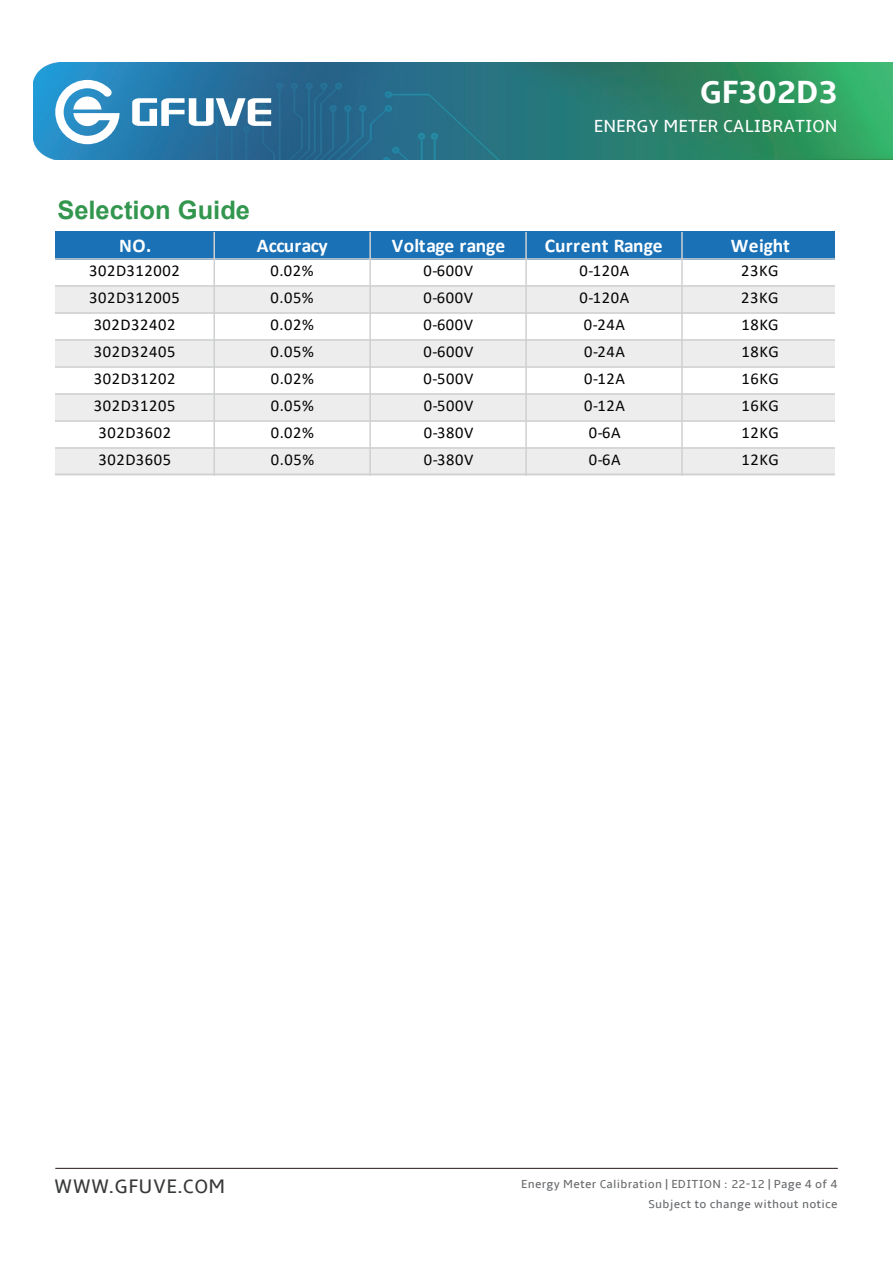
<style>
.page{position:relative;width:893px;height:1263px;background:#fff}
.page>*{position:absolute;margin:0;border:0;box-sizing:border-box;transform-origin:0 0}
.t1{font:700 33px "Amble";color:#fff}
.t2{font:700 25.5px "Arial";color:#33964e}
.t3{font:20.1px "Amble";letter-spacing:.02em;color:#383939}
.t4{font:700 19.5px "Calibri";color:#fff}
.t5{font:700 19.5px "Calibri";letter-spacing:-.03em;color:#fff}
.t6{font:18px "Amble";color:#fff}
.t7{font:16.5px "Calibri";letter-spacing:.04em;color:#030303}
.t8{font:12px/19.8px "Amble";letter-spacing:.02em;color:#67696c;text-align:right}
</style>
<div class="page">
<img style="left:33px;top:63px;width:860px;height:97px">
<svg style="left:55px;top:80px;width:65px;height:64px"></svg>
<svg style="left:132px;top:98px;width:139px;height:28px"></svg>
<hr style="left:55px;top:1168px;width:783px;height:1px;background:#221612">
<div style="left:53px;top:231px;width:162px;height:29px;background:#1a71b6"></div>
<div style="left:213px;top:231px;width:158px;height:29px;background:#1a71b6"></div>
<div style="left:369px;top:231px;width:158px;height:29px;background:#1a71b6"></div>
<div style="left:525px;top:231px;width:158px;height:29px;background:#1a71b6"></div>
<div style="left:681px;top:231px;width:158px;height:29px;background:#1a71b6"></div>
<div style="left:53px;top:285px;width:162px;height:29px;background:#ededed"></div>
<div style="left:213px;top:285px;width:158px;height:29px;background:#ededed"></div>
<div style="left:369px;top:285px;width:158px;height:29px;background:#ededed"></div>
<div style="left:525px;top:285px;width:158px;height:29px;background:#ededed"></div>
<div style="left:681px;top:285px;width:158px;height:29px;background:#ededed"></div>
<div style="left:53px;top:339px;width:162px;height:29px;background:#ededed"></div>
<div style="left:213px;top:339px;width:158px;height:29px;background:#ededed"></div>
<div style="left:369px;top:339px;width:158px;height:29px;background:#ededed"></div>
<div style="left:525px;top:339px;width:158px;height:29px;background:#ededed"></div>
<div style="left:681px;top:339px;width:158px;height:29px;background:#ededed"></div>
<div style="left:53px;top:393px;width:162px;height:29px;background:#ededed"></div>
<div style="left:213px;top:393px;width:158px;height:29px;background:#ededed"></div>
<div style="left:369px;top:393px;width:158px;height:29px;background:#ededed"></div>
<div style="left:525px;top:393px;width:158px;height:29px;background:#ededed"></div>
<div style="left:681px;top:393px;width:158px;height:29px;background:#ededed"></div>
<div style="left:53px;top:447px;width:162px;height:29px;background:#ededed"></div>
<div style="left:213px;top:447px;width:158px;height:29px;background:#ededed"></div>
<div style="left:369px;top:447px;width:158px;height:29px;background:#ededed"></div>
<div style="left:525px;top:447px;width:158px;height:29px;background:#ededed"></div>
<div style="left:681px;top:447px;width:158px;height:29px;background:#ededed"></div>
<hr style="left:54px;top:258px;width:785px;height:2px;background:#cfd0d1">
<hr style="left:54px;top:285px;width:785px;height:2px;background:#cfd0d1">
<hr style="left:54px;top:312px;width:785px;height:2px;background:#cfd0d1">
<hr style="left:54px;top:339px;width:785px;height:2px;background:#cfd0d1">
<hr style="left:54px;top:366px;width:785px;height:2px;background:#cfd0d1">
<hr style="left:54px;top:393px;width:785px;height:2px;background:#cfd0d1">
<hr style="left:54px;top:420px;width:785px;height:2px;background:#cfd0d1">
<hr style="left:54px;top:447px;width:785px;height:2px;background:#cfd0d1">
<hr style="left:54px;top:473px;width:785px;height:2px;background:#cfd0d1">
<hr style="left:213px;top:232px;width:2px;height:244px;background:#cfd0d1">
<hr style="left:369px;top:232px;width:2px;height:244px;background:#cfd0d1">
<hr style="left:525px;top:232px;width:2px;height:244px;background:#cfd0d1">
<hr style="left:681px;top:232px;width:2px;height:244px;background:#cfd0d1">
<div style="left:835px;top:190px;width:33px;height:962px;background:#fff"></div>
<h1 class="t1" style="left:700px;top:73px;width:139px">GF302D3</h1>
<p class="t6" style="left:594px;top:119px;width:245px">ENERGY METER CALIBRATION</p>
<h2 class="t2" style="left:57px;top:200px;width:194px">Selection Guide</h2>
<p class="t4" style="left:119px;top:238px;width:34px">NO.</p>
<p class="t5" style="left:257px;top:238px;width:72px">Accuracy</p>
<p class="t4" style="left:392px;top:238px;width:115px">Voltage range</p>
<p class="t4" style="left:545px;top:238px;width:119px">Current Range</p>
<p class="t4" style="left:731px;top:238px;width:61px">Weight</p>
<p class="t7" style="left:89px;top:264px;width:92px">302D312002</p>
<p class="t7" style="left:270px;top:264px;width:45px">0.02%</p>
<p class="t7" style="left:423px;top:264px;width:51px">0-600V</p>
<p class="t7" style="left:579px;top:264px;width:52px">0-120A</p>
<p class="t7" style="left:741px;top:264px;width:39px">23KG</p>
<p class="t7" style="left:89px;top:291px;width:92px">302D312005</p>
<p class="t7" style="left:271px;top:291px;width:45px">0.05%</p>
<p class="t7" style="left:423px;top:291px;width:51px">0-600V</p>
<p class="t7" style="left:579px;top:291px;width:52px">0-120A</p>
<p class="t7" style="left:741px;top:291px;width:39px">23KG</p>
<p class="t7" style="left:94px;top:318px;width:83px">302D32402</p>
<p class="t7" style="left:271px;top:318px;width:45px">0.02%</p>
<p class="t7" style="left:423px;top:318px;width:51px">0-600V</p>
<p class="t7" style="left:584px;top:318px;width:43px">0-24A</p>
<p class="t7" style="left:741px;top:318px;width:39px">18KG</p>
<p class="t7" style="left:94px;top:345px;width:83px">302D32405</p>
<p class="t7" style="left:271px;top:345px;width:45px">0.05%</p>
<p class="t7" style="left:424px;top:345px;width:51px">0-600V</p>
<p class="t7" style="left:584px;top:345px;width:43px">0-24A</p>
<p class="t7" style="left:741px;top:345px;width:39px">18KG</p>
<p class="t7" style="left:94px;top:372px;width:83px">302D31202</p>
<p class="t7" style="left:271px;top:372px;width:45px">0.02%</p>
<p class="t7" style="left:424px;top:372px;width:51px">0-500V</p>
<p class="t7" style="left:584px;top:372px;width:43px">0-12A</p>
<p class="t7" style="left:741px;top:372px;width:39px">16KG</p>
<p class="t7" style="left:94px;top:399px;width:83px">302D31205</p>
<p class="t7" style="left:271px;top:399px;width:45px">0.05%</p>
<p class="t7" style="left:424px;top:399px;width:51px">0-500V</p>
<p class="t7" style="left:584px;top:399px;width:43px">0-12A</p>
<p class="t7" style="left:742px;top:399px;width:39px">16KG</p>
<p class="t7" style="left:98px;top:426px;width:74px">302D3602</p>
<p class="t7" style="left:271px;top:426px;width:45px">0.02%</p>
<p class="t7" style="left:424px;top:426px;width:51px">0-380V</p>
<p class="t7" style="left:589px;top:426px;width:34px">0-6A</p>
<p class="t7" style="left:742px;top:426px;width:39px">12KG</p>
<p class="t7" style="left:98px;top:453px;width:74px">302D3605</p>
<p class="t7" style="left:271px;top:453px;width:45px">0.05%</p>
<p class="t7" style="left:424px;top:453px;width:51px">0-380V</p>
<p class="t7" style="left:589px;top:453px;width:34px">0-6A</p>
<p class="t7" style="left:742px;top:453px;width:39px">12KG</p>
<p class="t3" style="left:54px;top:1178px;width:173px">WWW.GFUVE.COM</p>
<p class="t8" style="left:521px;top:1175px;width:318px">Energy Meter Calibration | EDITION : 22-12 | Page 4 of 4<br>Subject to change without notice</p>
</div>
